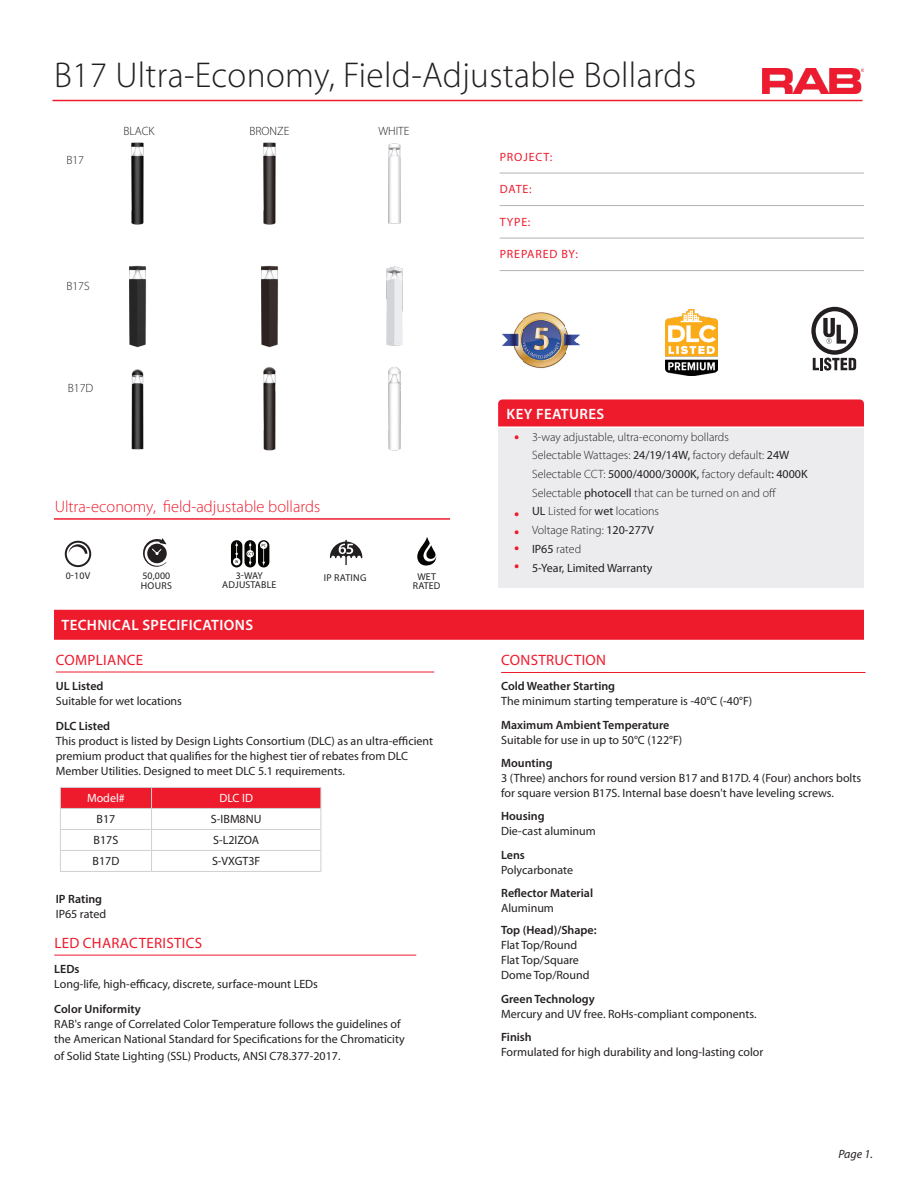
<style>
.page{position:relative;width:918px;height:1188px;background:#fff}
.page>*{position:absolute;margin:0;border:0;box-sizing:border-box;transform-origin:0 0}
.t1{font:300 36px "Myriad Pro";letter-spacing:.01em;color:#231f20}
.t2{font:700 21px "Myriad Pro";color:#ee1b2d}
.t3{font:300 16.5px "Myriad Pro";color:#ee1b2d}
.Text_Head_B{font:15px "Myriad Pro";letter-spacing:.02em;color:#ee1b2d}
.t4{font:600 15px "Myriad Pro";letter-spacing:.025em;color:#fff}
.Body_Text{font:12px/15px "Myriad Pro";color:#231f20}
.t5{font:300 12px "Myriad Pro";color:#231f20}
.Text_Head_C{font:600 12px "Myriad Pro";color:#231f20}
.Body_Text-2{font:600 12px "Myriad Pro";color:#231f20}
.t6{font:12px "Myriad Pro";letter-spacing:.07em;color:#ee1b2d}
.t7{font:12px "Myriad Pro";color:#fff}
.t8{font:italic 12px "Myriad Pro";color:#231f20}
.t9{font:9.9px/9.1px "Myriad Pro";letter-spacing:.015em;color:#231f20;text-align:center}
.s1{font-weight:400}
</style>
<div class="page">
<hr style="left:52px;top:100px;width:810px;height:1px;background:#ee1b2d">
<img style="left:763px;top:68px;width:100px;height:25px">
<hr style="left:500px;top:173px;width:364px;height:1px;background:#b2b3b7">
<hr style="left:500px;top:205px;width:364px;height:1px;background:#b2b3b7">
<hr style="left:500px;top:238px;width:364px;height:1px;background:#b2b3b7">
<hr style="left:500px;top:270px;width:364px;height:1px;background:#b2b3b7">
<hr style="left:54px;top:518px;width:396px;height:2px;background:#ee1b2d">
<div style="left:54px;top:610px;width:810px;height:30px;background:#ee1b2d"></div>
<hr style="left:501px;top:672px;width:364px;height:1px;background:#ee1b2d">
<hr style="left:56px;top:672px;width:378px;height:1px;background:#ee1b2d">
<hr style="left:54px;top:955px;width:362px;height:1px;background:#ee1b2d">
<svg style="left:143px;top:538px;width:23px;height:29px"></svg>
<img style="left:503px;top:312px;width:76px;height:57px">
<svg style="left:811px;top:307px;width:47px;height:64px"></svg>
<svg style="left:65px;top:541px;width:26px;height:26px"></svg>
<div style="left:498px;top:428px;width:366px;height:159px;background:#ececee"></div>
<div style="left:498px;top:399px;width:366px;height:27px;background:#ee1b2d"></div>
<img style="left:666px;top:309px;width:51px;height:67px">
<img style="left:131px;top:369px;width:13px;height:81px">
<img style="left:263px;top:366px;width:13px;height:85px">
<img style="left:388px;top:366px;width:13px;height:85px">
<img style="left:131px;top:142px;width:13px;height:83px">
<img style="left:263px;top:142px;width:13px;height:83px">
<img style="left:388px;top:143px;width:13px;height:81px">
<img style="left:129px;top:265px;width:18px;height:83px">
<img style="left:261px;top:265px;width:18px;height:83px">
<img style="left:386px;top:266px;width:17px;height:80px">
<svg style="left:417px;top:537px;width:19px;height:29px"></svg>
<svg style="left:330px;top:540px;width:32px;height:25px"></svg>
<svg style="left:60px;top:787px;width:262px;height:84px"></svg>
<hr style="left:60px;top:871px;width:92px;height:1px;background:#cfd0d2">
<hr style="left:152px;top:871px;width:169px;height:1px;background:#cfd0d2">
<div style="left:231px;top:540px;width:11px;height:27px;background:#040503;border-radius:6px"></div>
<div style="left:233px;top:558px;width:7px;height:7px;background:#fff;border-radius:50%"></div>
<svg style="left:235px;top:542px;width:3px;height:21px"></svg>
<svg style="left:244px;top:540px;width:12px;height:27px"></svg>
<svg style="left:247px;top:540px;width:22px;height:27px"></svg>
<h1 class="t1" style="left:54px;top:53px;width:644px">B17 Ultra-Economy, Field-Adjustable Bollards</h1>
<p class="t5" style="left:66px;top:153px;width:19px">B17</p>
<p class="t5" style="left:123px;top:124px;width:33px">BLACK</p>
<p class="t5" style="left:249px;top:124px;width:41px">BRONZE</p>
<p class="t5" style="left:378px;top:124px;width:33px">WHITE</p>
<p class="t5" style="left:66px;top:279px;width:25px">B17S</p>
<p class="t5" style="left:68px;top:381px;width:27px">B17D</p>
<p class="t3" style="left:55px;top:496px;width:267px">Ultra-economy, field-adjustable bollards</p>
<p class="t9" style="left:66px;top:571px;width:26px">0-10V</p>
<p class="t9" style="left:141px;top:571px;width:33px;text-align:left">50,000<br>HOURS</p>
<p class="t9" style="left:222px;top:571px;width:56px">3-WAY<br>ADJUSTABLE</p>
<p class="t9" style="left:324px;top:573px;width:44px">IP RATING</p>
<p class="t4" style="left:61px;top:615px;width:193px">TECHNICAL SPECIFICATIONS</p>
<p class="t9" style="left:413px;top:572px;width:29px">WET<br>RATED</p>
<p class="Text_Head_B" style="left:56px;top:651px;width:89px">COMPLIANCE</p>
<p class="Text_Head_C" style="left:56px;top:678px;width:49px">UL Listed</p>
<p class="Body_Text" style="left:56px;top:693px;width:128px">Suitable for wet locations</p>
<p class="Text_Head_C" style="left:56px;top:718px;width:56px">DLC Listed</p>
<p class="Body_Text" style="left:56px;top:733px;width:379px">This product is listed by Design Lights Consortium (DLC) as an ultra-efficient premium product that qualifies for the highest tier of rebates from DLC<br>Member Utilities. Designed to meet DLC 5.1 requirements.</p>
<p class="t7" style="left:87px;top:791px;width:39px">Model#</p>
<p class="t7" style="left:219px;top:791px;width:35px">DLC ID</p>
<p class="Body_Text" style="left:97px;top:812px;width:20px">B17</p>
<p class="Body_Text" style="left:211px;top:812px;width:52px">S-IBM8NU</p>
<p class="Body_Text" style="left:94px;top:833px;width:26px">B17S</p>
<p class="Body_Text" style="left:213px;top:833px;width:48px">S-L2IZOA</p>
<p class="Body_Text" style="left:93px;top:854px;width:28px">B17D</p>
<p class="Body_Text" style="left:212px;top:854px;width:50px">S-VXGT3F</p>
<p class="Text_Head_C" style="left:56px;top:892px;width:48px">IP Rating</p>
<p class="Body_Text" style="left:56px;top:907px;width:52px">IP65 rated</p>
<p class="Text_Head_B" style="left:54px;top:934px;width:149px">LED CHARACTERISTICS</p>
<p class="Text_Head_C" style="left:54px;top:961px;width:27px">LEDs</p>
<p class="Body_Text" style="left:54px;top:976px;width:265px">Long-life, high-efficacy, discrete, surface-mount LEDs</p>
<p class="Text_Head_C" style="left:54px;top:1001px;width:88px">Color Uniformity</p>
<p class="Body_Text" style="left:54px;top:1016px;width:352px">RAB's range of Correlated Color Temperature follows the guidelines of the American National Standard for Specifications for the Chromaticity</p>
<p class="Body_Text" style="left:54px;top:1048px;width:288px">of Solid State Lighting (SSL) Products, ANSI C78.377-2017.</p>
<p class="t6" style="left:500px;top:149px;width:54px">PROJECT:</p>
<p class="t6" style="left:500px;top:182px;width:33px">DATE:</p>
<p class="t6" style="left:500px;top:214px;width:32px">TYPE:</p>
<p class="t6" style="left:500px;top:247px;width:80px">PREPARED BY:</p>
<p class="t4" style="left:507px;top:404px;width:99px">KEY FEATURES</p>
<p class="t2" style="left:514px;top:419px;width:7px">.</p>
<p class="t2" style="left:514px;top:495px;width:7px">.</p>
<p class="t2" style="left:514px;top:513px;width:7px">.</p>
<p class="t2" style="left:514px;top:530px;width:7px">.</p>
<p class="t2" style="left:514px;top:548px;width:7px">.</p>
<p class="t5" style="left:532px;top:429px;width:198px">3-way adjustable, ultra-economy bollards</p>
<p class="t5" style="left:532px;top:448px;width:259px">Selectable Wattages: <span class="s1">24/19/14W,</span> factory default: <span class="s1">24W</span></p>
<p class="t5" style="left:532px;top:467px;width:277px">Selectable CCT: <span class="s1">5000/4000/3000K,</span> factory default<span class="s1">: 4000K</span></p>
<p class="t5" style="left:532px;top:486px;width:246px">Selectable <span class="s1">photocell</span> that can be turned on and off</p>
<p class="t5" style="left:532px;top:504px;width:129px"><span class="s1">UL</span> Listed for <span class="s1">wet</span> locations</p>
<p class="t5" style="left:532px;top:523px;width:123px">Voltage Rating: <span class="s1">120-277V</span></p>
<p class="t5" style="left:532px;top:542px;width:51px"><span class="s1">IP65</span> rated</p>
<p class="Body_Text" style="left:532px;top:560px;width:122px">5-Year, Limited Warranty</p>
<p class="Text_Head_B" style="left:501px;top:651px;width:106px">CONSTRUCTION</p>
<p class="Text_Head_C" style="left:501px;top:679px;width:116px">Cold Weather Starting</p>
<p class="Body_Text" style="left:501px;top:694px;width:253px">The minimum starting temperature is -40°C (-40°F)</p>
<p class="Text_Head_C" style="left:501px;top:717px;width:170px">Maximum Ambient Temperature</p>
<p class="Body_Text" style="left:501px;top:732px;width:183px">Suitable for use in up to 50°C (122°F)</p>
<p class="Text_Head_C" style="left:501px;top:756px;width:53px">Mounting</p>
<p class="Body_Text" style="left:501px;top:770px;width:362px">3 (Three) anchors for round version B17 and B17D. 4 (Four) anchors bolts for square version B17S. Internal base doesn't have leveling screws.</p>
<p class="Text_Head_C" style="left:501px;top:809px;width:45px">Housing</p>
<p class="Body_Text" style="left:501px;top:824px;width:96px">Die-cast aluminum</p>
<p class="Text_Head_C" style="left:501px;top:847px;width:25px">Lens</p>
<p class="Body_Text" style="left:501px;top:862px;width:73px">Polycarbonate</p>
<p class="Text_Head_C" style="left:501px;top:886px;width:94px">Reflector Material</p>
<p class="Body_Text" style="left:501px;top:901px;width:54px">Aluminum</p>
<p class="Body_Text-2" style="left:501px;top:923px;width:97px">Top (Head)/Shape:</p>
<p class="Body_Text" style="left:501px;top:938px;width:78px">Flat Top/Round</p>
<p class="Body_Text" style="left:501px;top:953px;width:79px">Flat Top/Square</p>
<p class="Body_Text" style="left:501px;top:968px;width:90px">Dome Top/Round</p>
<p class="Body_Text-2" style="left:501px;top:991px;width:95px">Green Technology</p>
<p class="Body_Text" style="left:501px;top:1006px;width:257px">Mercury and UV free. RoHs-compliant components.</p>
<p class="Text_Head_C" style="left:501px;top:1030px;width:32px">Finish</p>
<p class="Body_Text" style="left:501px;top:1045px;width:264px">Formulated for high durability and long-lasting color</p>
<p class="t8" style="left:838px;top:1147px;width:36px">Page 1.</p>
</div>
